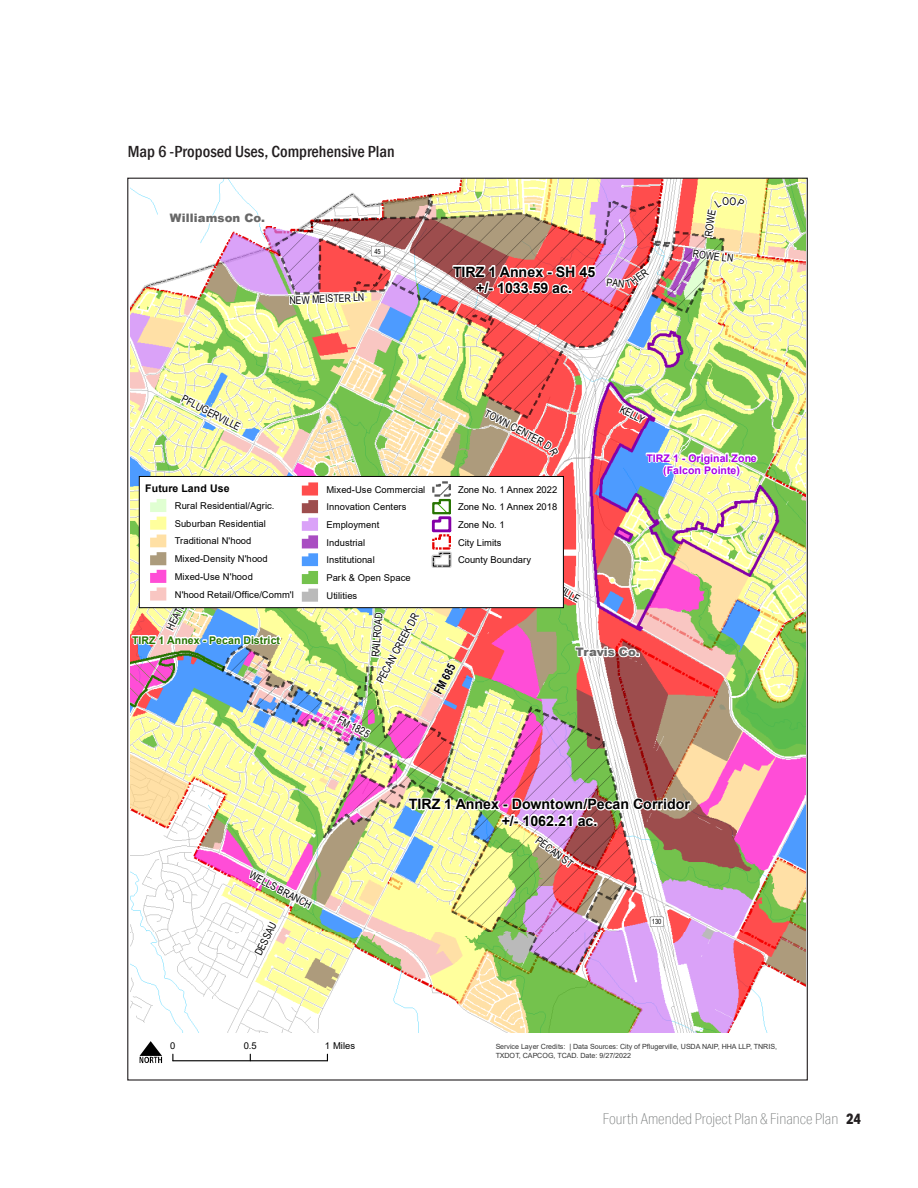
<style>
.page{position:relative;width:918px;height:1188px;background:#fff}
.page>*{position:absolute;margin:0;border:0;box-sizing:border-box;transform-origin:0 0}
.Table{font:500 condensed 16.5px "Franklin Gothic";color:#231f20}
.t1{font:100 15px "Aktiv Grotesk Cd";color:#767979}
.t2{font:700 14.25px/16.2px "Arial";color:#000;text-align:center}
.t3{font:900 11.7px "Arial";letter-spacing:.01em;color:#686868}
.t4{font:700 11.7px "Arial Narrow";color:#000}
.t5{font:10.5px "Arial Narrow";color:#000}
.t6{font:700 10.5px/12.3px "Arial";letter-spacing:.01em;color:#a900e6;text-align:center}
.t7{font:700 10.5px "Arial";letter-spacing:.01em;color:#267300}
.t8{font:700 10.5px "Arial";letter-spacing:.01em;color:#000}
.t9{font:9.45px/17.7px "Arial";letter-spacing:.005em;color:#000}
.t10{font:7.05px/8.2px "Arial";color:#343434}
.t11{font:7.05px "Arial Narrow";color:#000}
.s1{font-weight:800;color:#231f20}
</style>
<div class="page">
<img style="left:131px;top:180px;width:674px;height:853px">
<svg style="left:371px;top:246px;width:14px;height:10px"></svg>
<svg style="left:650px;top:917px;width:14px;height:10px"></svg>
<svg style="left:645px;top:451px;width:116px;height:28px"></svg>
<svg style="left:451px;top:262px;width:146px;height:34px"></svg>
<svg style="left:252px;top:919px;width:26px;height:40px"></svg>
<svg style="left:617px;top:402px;width:33px;height:23px"></svg>
<svg style="left:334px;top:705px;width:39px;height:35px"></svg>
<svg style="left:564px;top:562px;width:19px;height:44px"></svg>
<svg style="left:247px;top:861px;width:68px;height:51px"></svg>
<svg style="left:407px;top:795px;width:286px;height:75px"></svg>
<svg style="left:288px;top:282px;width:78px;height:38px"></svg>
<svg style="left:361px;top:611px;width:95px;height:85px"></svg>
<svg style="left:178px;top:392px;width:66px;height:42px"></svg>
<svg style="left:574px;top:645px;width:67px;height:17px"></svg>
<svg style="left:167px;top:208px;width:100px;height:21px"></svg>
<div style="left:139px;top:476px;width:424px;height:132px;background:#fff"></div>
<svg style="left:302px;top:482px;width:16px;height:120px"></svg>
<svg style="left:431px;top:481px;width:21px;height:87px"></svg>
<div style="left:139px;top:476px;width:425px;height:132px;border:1px solid #000"></div>
<hr style="left:173px;top:1060px;width:154px;height:1px;background:#000">
<svg style="left:140px;top:1041px;width:22px;height:22px"></svg>
<svg style="left:131px;top:499px;width:151px;height:148px"></svg>
<svg style="left:690px;top:195px;width:56px;height:86px"></svg>
<svg style="left:483px;top:406px;width:77px;height:55px;background:#e68880"></svg>
<svg style="left:604px;top:267px;width:49px;height:28px"></svg>
<p class="Table" style="left:128px;top:141px;width:268px">Map 6 -Proposed Uses, Comprehensive Plan</p>
<p class="t3" style="left:170px;top:210px;width:97px">Williamson Co.</p>
<p class="t11" style="left:374px;top:246px;width:8px">45</p>
<p class="t5" style="left:289px;top:292px;width:76px;rotate:-2deg">NEW MEISTER LN</p>
<p class="t2" style="left:453px;top:264px;width:144px">TIRZ 1 Annex - SH 45 +/- 1033.59 ac.</p>
<p class="t5" style="left:694px;top:246px;width:42px;rotate:7deg">ROWE LN</p>
<p class="t5" style="left:186px;top:391px;width:66px;rotate:27deg">PFLUGERVILLE</p>
<p class="t8" style="left:145px;top:481px;width:86px">Future Land Use</p>
<p class="t9" style="left:175px;top:497px;width:121px">Rural Residential/Agric.<br>Suburban Residential<br>Traditional N'hood<br>Mixed-Density N'hood<br>Mixed-Use N'hood<br>N'hood Retail/Office/Comm'l</p>
<p class="t5" style="left:489px;top:405px;width:28px;rotate:27deg">TOWN</p>
<p class="t9" style="left:327px;top:480px;width:100px">Mixed-Use Commercial<br>Innovation Centers<br>Employment<br>Industrial<br>Institutional<br>Park &amp; Open Space<br>Utilities</p>
<p class="t9" style="left:458px;top:480px;width:101px">Zone No. 1 Annex 2022<br>Zone No. 1 Annex 2018<br>Zone No. 1<br>City Limits<br>County Boundary</p>
<p class="t4" style="left:512px;top:519px;width:34px;rotate:-62deg">FM 685</p>
<p class="t5" style="left:624px;top:402px;width:28px;rotate:27deg">KELLY</p>
<p class="t6" style="left:647px;top:452px;width:112px">TIRZ 1 - Original Zone (Falcon Pointe)</p>
<p class="t7" style="left:132px;top:633px;width:149px">TIRZ 1 Annex - Pecan District</p>
<p class="t5" style="left:254px;top:867px;width:70px;rotate:28deg">WELLS BRANCH</p>
<p class="t5" style="left:251px;top:951px;width:37px;rotate:-64deg">DESSAU</p>
<p class="t5" style="left:373px;top:679px;width:79px;rotate:-62deg">PECAN CREEK DR</p>
<p class="t5" style="left:368px;top:656px;width:46px;rotate:-85deg">RAILROAD</p>
<p class="t5" style="left:342px;top:712px;width:36px;rotate:27deg">FM 1825</p>
<p class="t4" style="left:429px;top:689px;width:34px;rotate:-62deg">FM 685</p>
<p class="t3" style="left:576px;top:643px;width:66px">Travis Co.</p>
<p class="t2" style="left:409px;top:796px;width:283px">TIRZ 1 Annex - Downtown/Pecan Corridor +/- 1062.21 ac.</p>
<p class="t5" style="left:542px;top:833px;width:45px;rotate:37deg">PECAN ST</p>
<p class="t11" style="left:652px;top:917px;width:11px">130</p>
<p class="t9" style="left:170px;top:1037px;width:7px">0</p>
<p class="t9" style="left:244px;top:1037px;width:14px">0.5</p>
<p class="t9" style="left:325px;top:1037px;width:32px">1 Miles</p>
<p class="t10" style="left:496px;top:1043px;width:283px">Service Layer Credits: | Data Sources: City of Pflugerville, USDA NAIP, HHA LLP, TNRIS,<br>TXDOT, CAPCOG, TCAD. Date: 9/27/2022</p>
<h2 class="t1" style="left:603px;top:1110px;width:260px">Fourth Amended Project Plan &amp; Finance Plan <span class="s1">24</span></h2>
</div>
